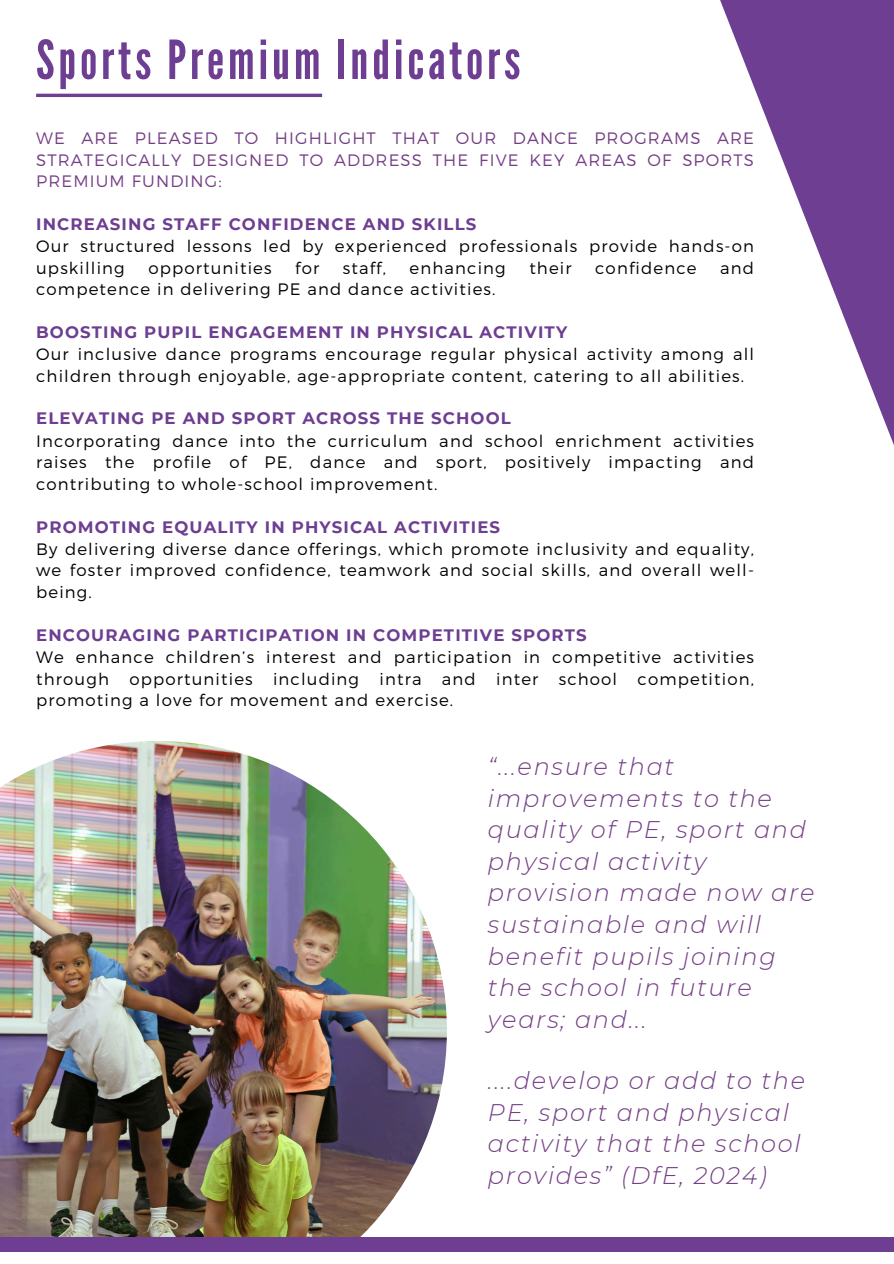
<style>
.page{position:relative;width:894px;height:1264px;background:#fff}
.page>*{position:absolute;margin:0;border:0;box-sizing:border-box;transform-origin:0 0}
.t1{font:53.7px "League Gothic";letter-spacing:.07em;color:#6d3e91}
.t2{font:italic 300 24px/31.5px "Montserrat";letter-spacing:.07em;color:#743e85}
.t3{font:300 16.5px/21.3px "Montserrat";letter-spacing:.07em;color:#000;text-align:justify}
.t4{font:700 16.5px "Montserrat";letter-spacing:.07em;color:#6d3e91}
.t5{font:300 16.5px/21.3px "Montserrat";letter-spacing:.07em;color:#743e85;text-align:justify}
</style>
<div class="page">
<svg style="left:720px;top:0;width:173px;height:443px"></svg>
<img style="left:0;top:741px;width:447px;height:496px">
<div style="left:0;top:1237px;width:893px;height:15px;background:#6d3e91"></div>
<hr style="left:36px;top:94px;width:286px;height:3px;background:#6d3e91">
<h1 class="t1" style="left:36px;top:29px;width:485px">Sports Premium Indicators</h1>
<p class="t5" style="left:36px;top:127px;width:719px">WE ARE PLEASED TO HIGHLIGHT THAT OUR DANCE PROGRAMS ARE STRATEGICALLY DESIGNED TO ADDRESS THE FIVE KEY AREAS OF SPORTS PREMIUM FUNDING:</p>
<p class="t4" style="left:36px;top:214px;width:441px">INCREASING STAFF CONFIDENCE AND SKILLS</p>
<p class="t3" style="left:36px;top:235px;width:719px">Our structured lessons led by experienced professionals provide hands-on upskilling</p>
<p class="t3" style="left:148px;top:256px;width:125px">opportunities</p>
<p class="t3" style="left:295px;top:256px;width:26px">for</p>
<p class="t3" style="left:343px;top:256px;width:45px">staff,</p>
<p class="t3" style="left:409px;top:256px;width:98px">enhancing</p>
<p class="t3" style="left:529px;top:256px;width:44px">their</p>
<p class="t3" style="left:595px;top:256px;width:103px">confidence</p>
<p class="t3" style="left:720px;top:256px;width:35px">and</p>
<p class="t3" style="left:36px;top:278px;width:461px">competence in delivering PE and dance activities.</p>
<p class="t4" style="left:36px;top:322px;width:532px">BOOSTING PUPIL ENGAGEMENT IN PHYSICAL ACTIVITY</p>
<p class="t3" style="left:36px;top:343px;width:719px">Our inclusive dance programs encourage regular physical activity among all children through enjoyable, age-appropriate content, catering to all abilities.</p>
<p class="t4" style="left:36px;top:408px;width:476px">ELEVATING PE AND SPORT ACROSS THE SCHOOL</p>
<p class="t3" style="left:36px;top:429px;width:719px">Incorporating dance into the curriculum and school enrichment activities raises the profile of PE, dance and sport, positively impacting and contributing to whole-school improvement.</p>
<p class="t4" style="left:36px;top:516px;width:465px">PROMOTING EQUALITY IN PHYSICAL ACTIVITIES</p>
<p class="t3" style="left:36px;top:537px;width:719px">By delivering diverse dance offerings, which promote inclusivity and equality, we foster improved confidence, teamwork and social skills, and overall well&shy;being.</p>
<p class="t4" style="left:36px;top:624px;width:552px">ENCOURAGING PARTICIPATION IN COMPETITIVE SPORTS</p>
<p class="t3" style="left:36px;top:645px;width:719px">We enhance children’s interest and participation in competitive activities through opportunities including intra and inter school competition, promoting a love for movement and exercise.</p>
<p class="t2" style="left:488px;top:751px;width:328px">“...ensure that improvements to the quality of PE, sport and physical activity provision made now are sustainable and will benefit pupils joining the school in future years; and...</p>
<h2 class="t2" style="left:488px;top:1065px;width:318px">....develop or add to the<br>PE, sport and physical activity that the school provides” (DfE, 2024)</h2>
</div>
